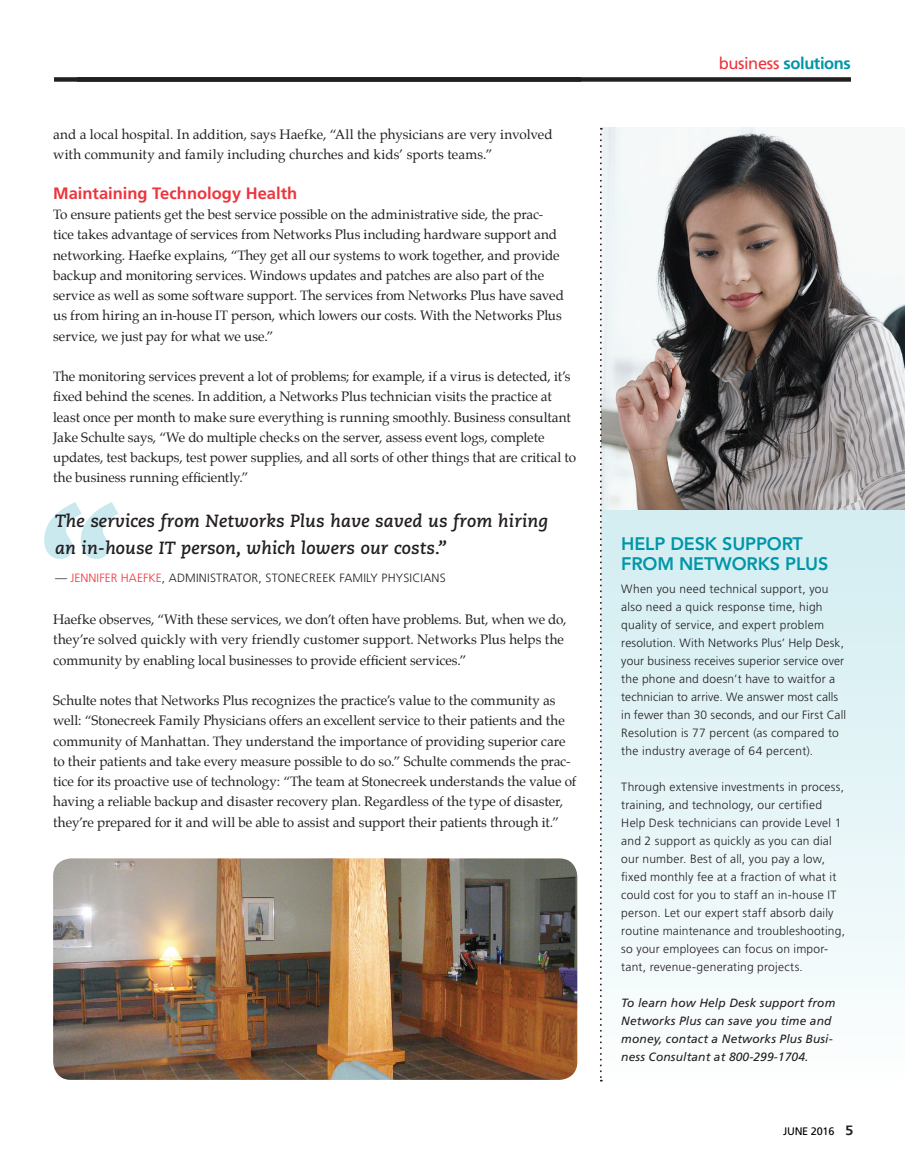
<style>
.page{position:relative;width:905px;height:1161px;background:#fff}
.page>*{position:absolute;margin:0;border:0;box-sizing:border-box;transform-origin:0 0}
.Sidebar_Head{font:800 18px/20.2px "Avenir";letter-spacing:-.01em;color:#0096a8}
.Blue_Valley_Pull_Quo{font:italic 700 17.7px/27px "Caecilia LT Std";letter-spacing:.01em;color:#231f20}
.Paragraph_-_Heading{font:700 16.5px "Frutiger";color:#ee343d}
.t1{font:700 16.5px "Frutiger";letter-spacing:-.025em;color:#0096a8}
.Paragraph_-_Body{font:13.5px/20.2px "Palatino";letter-spacing:-.005em;color:#231f20}
.Sidebar_-_Text{font:300 12px/18px "Frutiger";letter-spacing:.015em;color:#231f20}
.Sidebar_-_Text-2{font:italic 12px/18px "Frutiger";letter-spacing:.01em;color:#231f20}
.Blue_Valley_pull_quo{font:300 12px "Frutiger";letter-spacing:.015em;color:#231f20}
.t2{font:10.8px "Frutiger";letter-spacing:-.02em;color:#010101}
.s1{color:#ee343d}
.s2{font-weight:400;color:#ee343d}
.s3{font-family:"Caecilia LT Std";font-weight:800;font-size:13.5px;color:#231f20}
</style>
<div class="page">
<div style="left:54px;top:77px;width:796px;height:5px;background:#231f20"></div>
<svg style="left:602px;top:509px;width:302px;height:573px"></svg>
<svg style="left:44px;top:502px;width:74px;height:57px"></svg>
<img style="left:602px;top:128px;width:302px;height:381px">
<svg style="left:600px;top:128px;width:2px;height:954px"></svg>
<img style="left:53px;top:858px;width:524px;height:222px">
<p class="Paragraph_-_Body" style="left:53px;top:124px;width:501px">and a local hospital. In addition, says Haefke, “All the physicians are very involved with community and family including churches and kids’ sports teams.”</p>
<p class="Paragraph_-_Heading" style="left:53px;top:184px;width:245px">Maintaining Technology Health</p>
<p class="Paragraph_-_Body" style="left:53px;top:204px;width:512px">To ensure patients get the best service possible on the administrative side, the prac&shy;tice takes advantage of services from Networks Plus including hardware support and networking. Haefke explains, “They get all our systems to work together, and provide backup and monitoring services. Windows updates and patches are also part of the service as well as some software support. The services from Networks Plus have saved us from hiring an in-house IT person, which lowers our costs. With the Networks Plus service, we just pay for what we use.”</p>
<p class="Paragraph_-_Body" style="left:53px;top:366px;width:524px">The monitoring services prevent a lot of problems; for example, if a virus is detected, it’s fixed behind the scenes. In addition, a Networks Plus technician visits the practice at least once per month to make sure everything is running smoothly. Business consultant Jake Schulte says, “We do multiple checks on the server, assess event logs, complete updates, test backups, test power supplies, and all sorts of other things that are critical to the business running efficiently.”</p>
<p class="Blue_Valley_Pull_Quo" style="left:55px;top:508px;width:494px">The services from Networks Plus have saved us from hiring an in-house IT person, which lowers our costs.”</p>
<p class="Blue_Valley_pull_quo" style="left:55px;top:571px;width:392px">— <span class="s1">JENNIFER HAEFKE</span>, ADMINISTRATOR, STONECREEK FAMILY PHYSICIANS</p>
<p class="Paragraph_-_Body" style="left:53px;top:609px;width:515px">Haefke observes, “With these services, we don’t often have problems. But, when we do, they’re solved quickly with very friendly customer support. Networks Plus helps the community by enabling local businesses to provide efficient services.”</p>
<p class="Paragraph_-_Body" style="left:53px;top:690px;width:524px">Schulte notes that Networks Plus recognizes the practice’s value to the community as well: “Stonecreek Family Physicians offers an excellent service to their patients and the community of Manhattan. They understand the importance of providing superior care to their patients and take every measure possible to do so.” Schulte commends the prac&shy;tice for its proactive use of technology: “The team at Stonecreek understands the value of having a reliable backup and disaster recovery plan. Regardless of the type of disaster, they’re prepared for it and will be able to assist and support their patients through it.”</p>
<p class="t1" style="left:718px;top:54px;width:134px"><span class="s2">business</span> solutions</p>
<p class="Sidebar_Head" style="left:621px;top:533px;width:208px">HELP DESK SUPPORT<br>FROM NETWORKS PLUS</p>
<p class="Sidebar_-_Text" style="left:621px;top:580px;width:226px">When you need technical support, you also need a quick response time, high quality of service, and expert problem resolution. With Networks Plus’ Help Desk, your business receives superior service over the phone and doesn’t have to waitfor a technician to arrive. We answer most calls in fewer than 30 seconds, and our First Call Resolution is 77 percent (as compared to the industry average of 64 percent).</p>
<p class="Sidebar_-_Text" style="left:621px;top:778px;width:225px">Through extensive investments in process, training, and technology, our certified Help Desk technicians can provide Level 1 and 2 support as quickly as you can dial our number. Best of all, you pay a low, fixed monthly fee at a fraction of what it could cost for you to staff an in-house IT person. Let our expert staff absorb daily routine maintenance and troubleshooting, so your employees can focus on impor&shy;tant, revenue-generating projects.</p>
<p class="Sidebar_-_Text-2" style="left:621px;top:994px;width:215px">To learn how Help Desk support from Networks Plus can save you time and money, contact a Networks Plus Busi&shy;ness Consultant at 800-299-1704.</p>
<p class="t2" style="left:783px;top:1125px;width:72px">JUNE 2016 <span class="s3">5</span></p>
</div>
